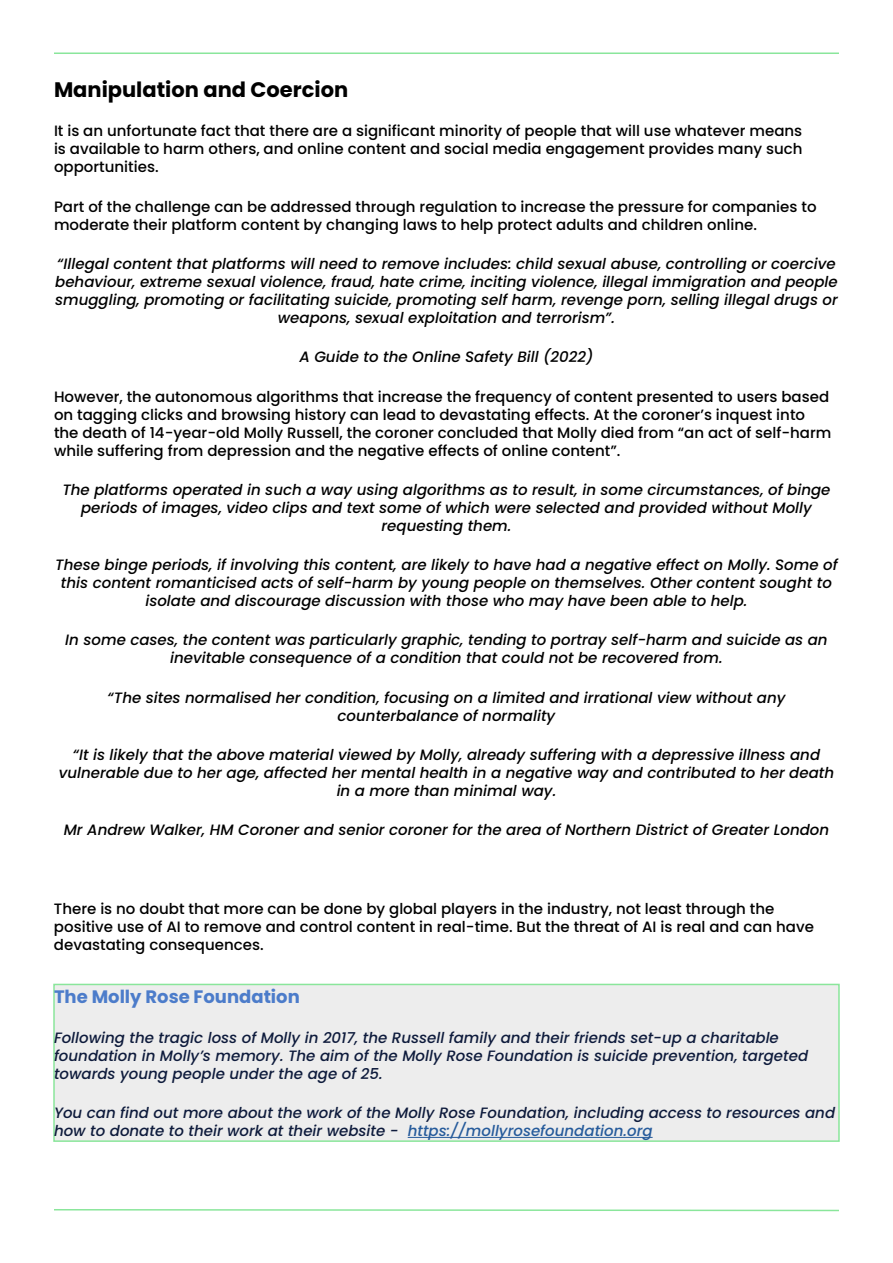
<style>
.page{position:relative;width:893px;height:1263px;background:#fff}
.page>*{position:absolute;margin:0;border:0;box-sizing:border-box;transform-origin:0 0}
.t1{font:700 21px "Poppins";color:#000}
.t2{font:700 18px "Poppins";color:#4c7cca}
.t3{font:italic 500 15px/18px "Poppins";color:#000;text-align:center}
.t4{font:500 15px/18px "Poppins";color:#000}
.t5{font:italic 500 15px/18px "Poppins";color:#0e1b3c}
.s1{color:#265b9b}
</style>
<div class="page">
<hr style="left:54px;top:53px;width:785px;height:1px;background:#8ae69b">
<svg style="left:54px;top:1209px;width:785px;height:3px"></svg>
<div style="left:53px;top:984px;width:787px;height:158px;background:#ededed;border:2px solid #8ae69b"></div>
<hr style="left:408px;top:1137px;width:245px;height:1px;background:#265b9b">
<h1 class="t1" style="left:54px;top:77px;width:296px">Manipulation and Coercion</h1>
<p class="t4" style="left:54px;top:122px;width:750px;text-align:justify">It is an unfortunate fact that there are a significant minority of people that will use whatever means is available to harm others, and online content and social media engagement provides many such opportunities.</p>
<p class="t4" style="left:54px;top:198px;width:764px">Part of the challenge can be addressed through regulation to increase the pressure for companies to moderate their platform content by changing laws to help protect adults and children online.</p>
<p class="t3" style="left:55px;top:255px;width:784px">“Illegal content that platforms will need to remove includes: child sexual abuse, controlling or coercive behaviour, extreme sexual violence, fraud, hate crime, inciting violence, illegal immigration and people smuggling, promoting or facilitating suicide, promoting self harm, revenge porn, selling illegal drugs or weapons, sexual exploitation and terrorism”.</p>
<p class="t3" style="left:299px;top:348px;width:296px">A Guide to the Online Safety Bill (2022)</p>
<p class="t4" style="left:54px;top:387px;width:779px">However, the autonomous algorithms that increase the frequency of content presented to users based on tagging clicks and browsing history can lead to devastating effects. At the coroner’s inquest into the death of 14-year-old Molly Russell, the coroner concluded that Molly died from “an act of self-harm while suffering from depression and the negative effects of online content”.</p>
<p class="t3" style="left:62px;top:481px;width:770px">The platforms operated in such a way using algorithms as to result, in some circumstances, of binge periods of images, video clips and text some of which were selected and provided without Molly requesting them.</p>
<p class="t3" style="left:55px;top:556px;width:784px">These binge periods, if involving this content, are likely to have had a negative effect on Molly. Some of this content romanticised acts of self-harm by young people on themselves. Other content sought to isolate and discourage discussion with those who may have been able to help.</p>
<p class="t3" style="left:65px;top:631px;width:764px">In some cases, the content was particularly graphic, tending to portray self-harm and suicide as an inevitable consequence of a condition that could not be recovered from.</p>
<p class="t3" style="left:107px;top:688px;width:679px">“The sites normalised her condition, focusing on a limited and irrational view without any counterbalance of normality</p>
<p class="t3" style="left:59px;top:746px;width:777px">“It is likely that the above material viewed by Molly, already suffering with a depressive illness and vulnerable due to her age, affected her mental health in a negative way and contributed to her death in a more than minimal way.</p>
<p class="t3" style="left:64px;top:821px;width:767px">Mr Andrew Walker, HM Coroner and senior coroner for the area of Northern District of Greater London</p>
<p class="t4" style="left:54px;top:899px;width:761px">There is no doubt that more can be done by global players in the industry, not least through the positive use of AI to remove and control content in real-time. But the threat of AI is real and can have devastating consequences.</p>
<p class="t2" style="left:54px;top:986px;width:247px">The Molly Rose Foundation</p>
<p class="t5" style="left:54px;top:1028px;width:756px">Following the tragic loss of Molly in 2017, the Russell family and their friends set-up a charitable foundation in Molly’s memory. The aim of the Molly Rose Foundation is suicide prevention, targeted towards young people under the age of 25.</p>
<p class="t5" style="left:54px;top:1104px;width:783px">You can find out more about the work of the Molly Rose Foundation, including access to resources and how to donate to their work at their website - <span class="s1">https://mollyrosefoundation.org</span></p>
</div>
